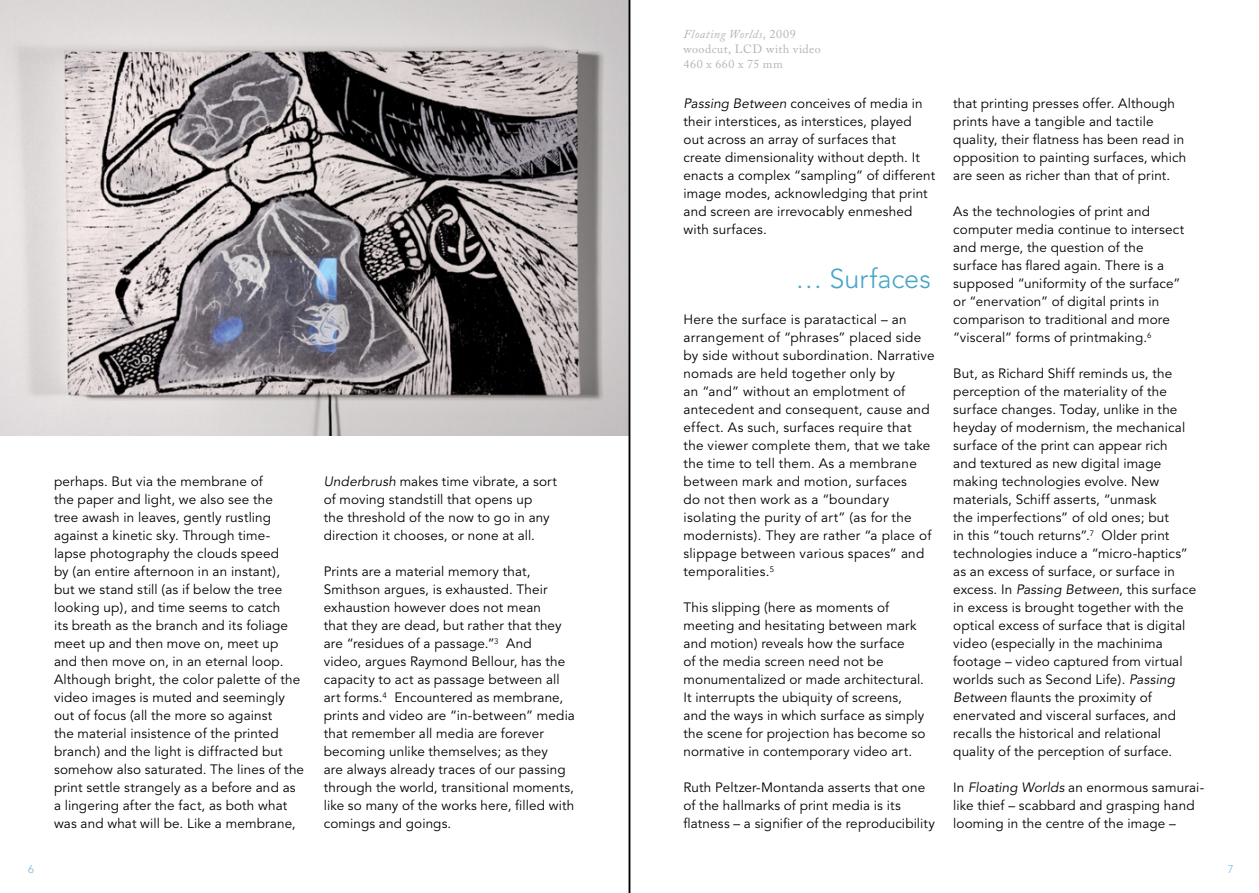
<style>
.page{position:relative;width:1259px;height:893px;background:#fff}
.page>*{position:absolute;margin:0;border:0;box-sizing:border-box;transform-origin:0 0}
.t1{font:300 27px "Avenir";letter-spacing:-.005em;color:#47a5c8}
.t2{font:13.5px/18px "Avenir";letter-spacing:.01em;color:#000}
.t3{font:12px/15px "Adobe Caslon Pro";letter-spacing:.04em;color:#b1b4b6}
.t4{font:300 11.25px "Avenir";color:#75b8d5}
.s1{font-style:italic}
</style>
<div class="page">
<img style="left:0;top:0;width:629px;height:435px">
<hr style="left:629px;top:0;width:1px;height:893px;background:#000">
<p class="t2" style="left:54px;top:473px;width:252px">perhaps. But via the membrane of<br>the paper and light, we also see the<br>tree awash in leaves, gently rustling against a kinetic sky. Through time&shy;lapse photography the clouds speed<br>by (an entire afternoon in an instant),<br>but we stand still (as if below the tree looking up), and time seems to catch<br>its breath as the branch and its foliage meet up and then move on, meet up and then move on, in an eternal loop.<br>Although bright, the color palette of the video images is muted and seemingly out of focus (all the more so against<br>the material insistence of the printed branch) and the light is diffracted but somehow also saturated. The lines of the print settle strangely as a before and as a lingering after the fact, as both what was and what will be. Like a membrane,</p>
<p class="t2" style="left:324px;top:473px;width:235px"><span class="s1">Underbrush</span> makes time vibrate, a sort of moving standstill that opens up<br>the threshold of the now to go in any direction it chooses, or none at all.</p>
<p class="t2" style="left:324px;top:563px;width:253px">Prints are a material memory that, Smithson argues, is exhausted. Their exhaustion however does not mean<br>that they are dead, but rather that they are “residues of a passage.”<sup>3</sup> And<br>video, argues Raymond Bellour, has the capacity to act as passage between all art forms.<sup>4</sup> Encountered as membrane, prints and video are “in-between” media that remember all media are forever becoming unlike themselves; as they<br>are always already traces of our passing through the world, transitional moments, like so many of the works here, filled with comings and goings.</p>
<p class="t3" style="left:683px;top:26px;width:139px"><span class="s1">Floating Worlds</span>, 2009 woodcut, LCD with video<br>460 x 660 x 75 mm</p>
<p class="t2" style="left:683px;top:95px;width:253px"><span class="s1">Passing Between</span> conceives of media in their interstices, as interstices, played out across an array of surfaces that create dimensionality without depth. It enacts a complex “sampling” of different image modes, acknowledging that print and screen are irrevocably enmeshed with surfaces.</p>
<h1 class="t1" style="left:795px;top:263px;width:137px">… Surfaces</h1>
<p class="t2" style="left:683px;top:311px;width:253px">Here the surface is paratactical – an arrangement of “phrases” placed side by side without subordination. Narrative nomads are held together only by<br>an “and” without an emplotment of antecedent and consequent, cause and effect. As such, surfaces require that the viewer complete them, that we take the time to tell them. As a membrane between mark and motion, surfaces<br>do not then work as a “boundary isolating the purity of art” (as for the modernists). They are rather “a place of slippage between various spaces” and temporalities.<sup>5</sup></p>
<p class="t2" style="left:683px;top:599px;width:243px">This slipping (here as moments of meeting and hesitating between mark and motion) reveals how the surface<br>of the media screen need not be monumentalized or made architectural.<br>It interrupts the ubiquity of screens, and the ways in which surface as simply the scene for projection has become so normative in contemporary video art.</p>
<p class="t2" style="left:683px;top:779px;width:253px">Ruth Peltzer-Montanda asserts that one of the hallmarks of print media is its flatness – a signifier of the reproducibility</p>
<p class="t2" style="left:953px;top:95px;width:235px">that printing presses offer. Although prints have a tangible and tactile quality, their flatness has been read in opposition to painting surfaces, which are seen as richer than that of print.</p>
<p class="t2" style="left:953px;top:203px;width:233px">As the technologies of print and computer media continue to intersect and merge, the question of the surface has flared again. There is a supposed “uniformity of the surface” or “enervation” of digital prints in comparison to traditional and more “visceral” forms of printmaking.<sup>6</sup></p>
<p class="t2" style="left:953px;top:365px;width:244px">But, as Richard Shiff reminds us, the perception of the materiality of the surface changes. Today, unlike in the heyday of modernism, the mechanical surface of the print can appear rich<br>and textured as new digital image making technologies evolve. New materials, Schiff asserts, “unmask<br>the imperfections” of old ones; but<br>in this “touch returns”.<sup>7</sup> Older print technologies induce a “micro-haptics” as an excess of surface, or surface in excess. In <span class="s1">Passing Between</span>, this surface in excess is brought together with the optical excess of surface that is digital video (especially in the machinima footage – video captured from virtual worlds such as Second Life). <span class="s1">Passing Between</span> flaunts the proximity of enervated and visceral surfaces, and recalls the historical and relational quality of the perception of surface.</p>
<p class="t2" style="left:953px;top:779px;width:252px">In <span class="s1">Floating Worlds</span> an enormous samurai&shy;like thief – scabbard and grasping hand looming in the centre of the image –</p>
<p class="t4" style="left:28px;top:863px;width:7px">6</p>
<p class="t4" style="left:1228px;top:863px;width:7px">7</p>
</div>
